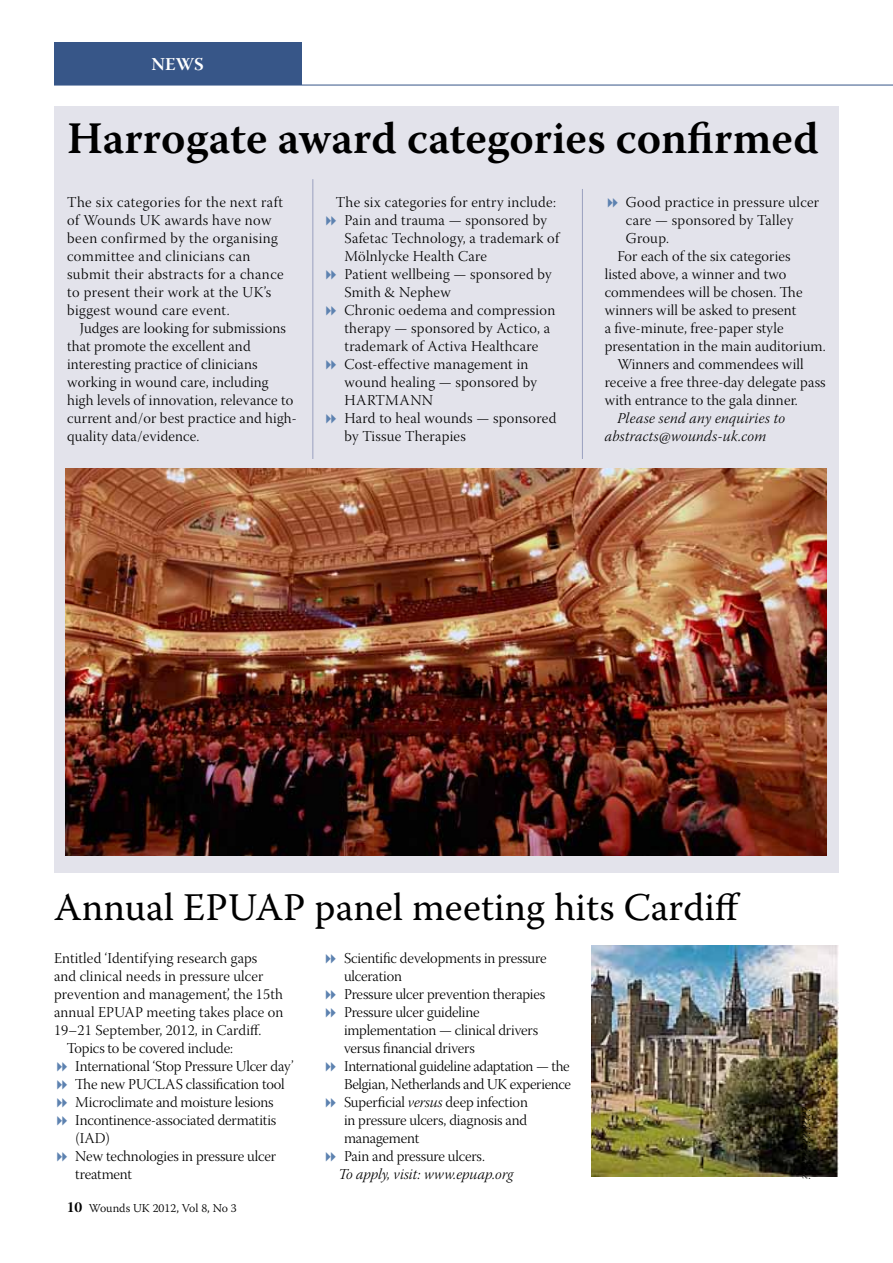
<style>
.page{position:relative;width:893px;height:1263px;background:#fff}
.page>*{position:absolute;margin:0;border:0;box-sizing:border-box;transform-origin:0 0}
.t1{font:600 45px "Warnock Pro";color:#000}
.t2{font:39px "Warnock Pro";color:#000}
.t3{font:18px "Warnock Pro Bold Subh";color:#fff}
.t4{font:15px/18px "Warnock Pro Light Subh";letter-spacing:.01em;color:#000}
.t5{font:15px/18px "Warnock Pro Light Subh";letter-spacing:-.01em;color:#000}
.t6{font:15px/18px "Warnock Pro Light Subh";letter-spacing:.03em;color:#000}
.t7{font:15px/18px "Warnock Pro Light It Subh";letter-spacing:.02em;color:#000}
.t8{font:15px "Warnock Pro Light It Subh";color:#000}
.t9{font:300 12px "Warnock Pro";color:#000}
.t10{font:12px "Warnock Pro Light It Subh";color:#000}
.s1{font-family:"Warnock Pro Light It Subh"}
.s2{font-family:"Warnock Pro Bold Subh";font-weight:400;font-size:15px}
</style>
<div class="page">
<div style="left:54px;top:106px;width:785px;height:767px;background:#e3e3eb"></div>
<div style="left:54px;top:43px;width:247px;height:42px;background:#375688"></div>
<img style="left:65px;top:468px;width:761px;height:387px">
<hr style="left:312px;top:179px;width:1px;height:280px;background:#9aa1bf">
<hr style="left:582px;top:189px;width:1px;height:270px;background:#9aa1bf">
<img style="left:591px;top:945px;width:248px;height:231px">
<hr style="left:54px;top:85px;width:839px;height:1px;background:#375688">
<p class="t3" style="left:152px;top:54px;width:54px">NEWS</p>
<h1 class="t1" style="left:67px;top:111px;width:753px">Harrogate award categories confirmed</h1>
<p class="t6" style="left:67px;top:195px;width:218px">The six categories for the next raft of Wounds UK awards have now been confirmed by the organising committee and clinicians can submit their abstracts for a chance to present their work at the UK’s biggest wound care event.</p>
<p class="t4" style="left:67px;top:321px;width:231px;text-indent:13px">Judges are looking for submissions that promote the excellent and interesting practice of clinicians working in wound care, including high levels of innovation, relevance to current and/or best practice and high&shy;quality data/evidence.</p>
<p class="t4" style="left:344px;top:195px;width:216px;text-indent:-9px">The six categories for entry include:<br>Pain and trauma — sponsored by<br>Safetac Technology, a trademark of<br>Mölnlycke Health Care<br>Patient wellbeing — sponsored by<br>Smith &amp; Nephew<br>Chronic oedema and compression therapy — sponsored by Actico, a trademark of Activa Healthcare<br>Cost-effective management in wound healing — sponsored by<br>HARTMANN<br>Hard to heal wounds — sponsored by Tissue Therapies</p>
<p class="t4" style="left:626px;top:195px;width:195px">Good practice in pressure ulcer</p>
<p class="t4" style="left:626px;top:213px;width:169px">care — sponsored by Talley</p>
<p class="t4" style="left:626px;top:231px;width:45px">Group.</p>
<p class="t4" style="left:617px;top:249px;width:175px">For each of the six categories</p>
<p class="t4" style="left:605px;top:267px;width:183px">listed above, a winner and two</p>
<p class="t4" style="left:605px;top:285px;width:199px">commendees will be chosen. The</p>
<p class="t4" style="left:605px;top:303px;width:193px">winners will be asked to present</p>
<p class="t4" style="left:605px;top:321px;width:180px">a five-minute, free-paper style</p>
<p class="t4" style="left:605px;top:339px;width:222px">presentation in the main auditorium.</p>
<p class="t4" style="left:617px;top:357px;width:188px">Winners and commendees will</p>
<p class="t4" style="left:605px;top:375px;width:222px">receive a free three-day delegate pass</p>
<p class="t4" style="left:605px;top:393px;width:195px">with entrance to the gala dinner.</p>
<p class="t7" style="left:605px;top:411px;width:182px;text-indent:13px">Please send any enquiries to abstracts@wounds-uk.com</p>
<h2 class="t2" style="left:54px;top:883px;width:688px">Annual EPUAP panel meeting hits Cardiff</h2>
<p class="t4" style="left:54px;top:951px;width:205px">Entitled ‘Identifying research gaps</p>
<p class="t4" style="left:54px;top:969px;width:211px">and clinical needs in pressure ulcer</p>
<p class="t4" style="left:54px;top:987px;width:230px">prevention and management’, the 15th</p>
<p class="t4" style="left:54px;top:1005px;width:231px">annual EPUAP meeting takes place on</p>
<p class="t4" style="left:54px;top:1023px;width:209px">19–21 September, 2012, in Cardiff.</p>
<p class="t5" style="left:67px;top:1041px;width:168px">Topics to be covered include:</p>
<p class="t5" style="left:75px;top:1059px;width:220px">International ‘Stop Pressure Ulcer day’</p>
<p class="t5" style="left:75px;top:1077px;width:211px">The new PUCLAS classification tool</p>
<p class="t5" style="left:75px;top:1095px;width:200px">Microclimate and moisture lesions</p>
<p class="t5" style="left:75px;top:1113px;width:202px">Incontinence-associated dermatitis</p>
<p class="t4" style="left:75px;top:1131px;width:36px">(IAD)</p>
<p class="t5" style="left:75px;top:1149px;width:202px">New technologies in pressure ulcer</p>
<p class="t5" style="left:75px;top:1167px;width:59px">treatment</p>
<p class="t5" style="left:344px;top:951px;width:229px">Scientific developments in pressure ulceration<br>Pressure ulcer prevention therapies<br>Pressure ulcer guideline implementation — clinical drivers versus financial drivers<br>International guideline adaptation — the<br>Belgian, Netherlands and UK experience<br>Superficial <span class="s1">versus</span> deep infection<br>in pressure ulcers, diagnosis and management<br>Pain and pressure ulcers.</p>
<p class="t8" style="left:339px;top:1166px;width:176px">To apply, visit: www.epuap.org</p>
<p class="t9" style="left:67px;top:1201px;width:172px"><span class="s2">10</span> Wounds UK 2012, Vol 8, No 3</p>
<p class="t10" style="left:800px;top:1180px;width:74px;rotate:-90deg">????????????????</p>
</div>
